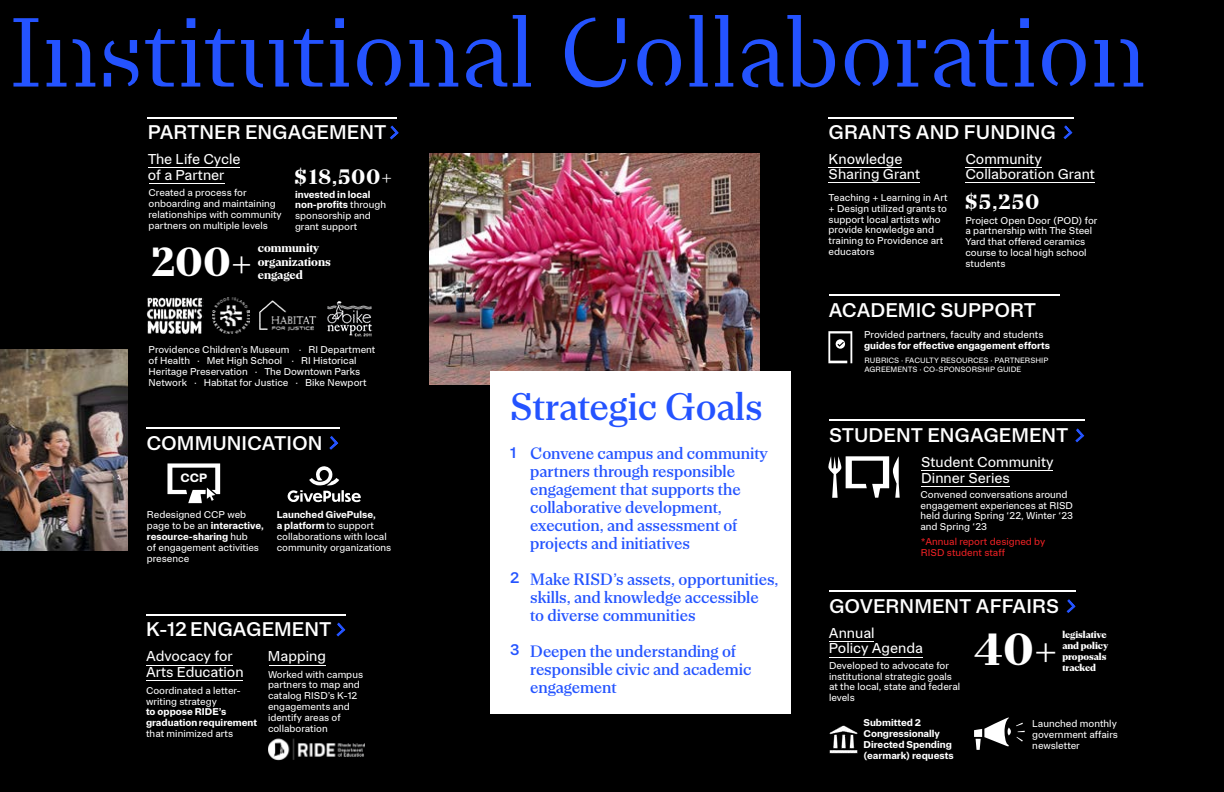
<style>
.page{position:relative;width:1224px;height:792px;background:#000}
.page>*{position:absolute;margin:0;border:0;box-sizing:border-box;transform-origin:0 0}
.t1{font:89px "RISD Serif Semi Complete Light";letter-spacing:.02em;color:#2453ff}
.t2{font:700 41px "RISD Serif Complete";color:#fff}
.t3{font:700 37px "RISD Serif Complete";color:#fff}
.t4{font:500 35px "RISD Serif Complete";color:#2453ff}
.t5{font:700 19px "RISD Serif Complete";letter-spacing:.04em;color:#fff}
.t6{font:500 18px "RISD Sans";color:#fff}
.t7{font:500 15px/18px "RISD Serif Complete";color:#2454ff}
.t8{font:500 14px "RISD Sans";color:#2454ff}
.t9{font:13px/15.6px "RISD Sans";color:#fff}
.t10{font:700 11px/13.2px "RISD Serif Complete";color:#fff}
.t11{font:700 11px "RISD Sans";color:#fff}
.t12{font:9px/10.8px "RISD Sans";color:#fff}
.t13{font:700 9px/10.8px "RISD Sans";color:#fff}
.t14{font:9px/10.8px "RISD Sans";color:#ed2124}
.t15{font:800 9px/10.8px "RISD Serif Complete";color:#fff}
.t16{font:7px/9px "RISD Sans";color:#fff}
.s1{font-weight:700}
</style>
<div class="page">
<img style="left:430px;top:153px;width:330px;height:232px">
<hr style="left:148px;top:117px;width:249px;height:1px;background:#fff">
<hr style="left:829px;top:295px;width:231px;height:1px;background:#fff">
<hr style="left:829px;top:420px;width:255px;height:1px;background:#fff">
<hr style="left:829px;top:591px;width:247px;height:1px;background:#fff">
<hr style="left:965px;top:167px;width:76px;height:1px;background:#fff">
<hr style="left:829px;top:167px;width:73px;height:1px;background:#fff">
<hr style="left:921px;top:470px;width:132px;height:1px;background:#fff">
<hr style="left:829px;top:641px;width:45px;height:1px;background:#fff">
<hr style="left:965px;top:182px;width:130px;height:1px;background:#fff">
<hr style="left:829px;top:182px;width:91px;height:1px;background:#fff">
<hr style="left:921px;top:486px;width:88px;height:1px;background:#fff">
<hr style="left:829px;top:657px;width:94px;height:1px;background:#fff">
<hr style="left:829px;top:117px;width:245px;height:1px;background:#fff">
<hr style="left:146px;top:615px;width:199px;height:1px;background:#fff">
<hr style="left:146px;top:427px;width:194px;height:1px;background:#fff">
<svg style="left:329px;top:436px;width:10px;height:14px"></svg>
<div style="left:490px;top:371px;width:301px;height:343px;background:#fff"></div>
<svg style="left:828px;top:456px;width:72px;height:42px"></svg>
<img style="left:146px;top:297px;width:58px;height:38px">
<img style="left:829px;top:725px;width:29px;height:29px">
<img style="left:268px;top:738px;width:97px;height:23px">
<svg style="left:287px;top:466px;width:74px;height:37px"></svg>
<svg style="left:828px;top:331px;width:24px;height:32px"></svg>
<img style="left:0;top:349px;width:128px;height:201px">
<img style="left:213px;top:298px;width:36px;height:36px">
<img style="left:259px;top:300px;width:59px;height:31px">
<img style="left:327px;top:301px;width:46px;height:36px">
<svg style="left:167px;top:463px;width:53px;height:40px"></svg>
<svg style="left:974px;top:717px;width:51px;height:33px"></svg>
<hr style="left:149px;top:167px;width:91px;height:1px;background:#fff">
<hr style="left:149px;top:183px;width:75px;height:1px;background:#fff">
<hr style="left:146px;top:665px;width:86px;height:1px;background:#fff">
<hr style="left:146px;top:680px;width:97px;height:1px;background:#fff">
<hr style="left:269px;top:665px;width:56px;height:1px;background:#fff">
<svg style="left:389px;top:125px;width:10px;height:15px"></svg>
<svg style="left:336px;top:622px;width:10px;height:15px"></svg>
<svg style="left:1063px;top:125px;width:10px;height:15px"></svg>
<svg style="left:1075px;top:428px;width:10px;height:15px"></svg>
<svg style="left:1066px;top:599px;width:10px;height:14px"></svg>
<h1 class="t1" style="left:10px;top:-4px;width:1136px">Institutional Collaboration</h1>
<h3 class="t6" style="left:148px;top:120px;width:240px">PARTNER ENGAGEMENT</h3>
<h3 class="t9" style="left:148px;top:151px;width:94px">The Life Cycle of a Partner</h3>
<p class="t12" style="left:149px;top:187px;width:135px">Created a process for onboarding and maintaining relationships with community partners on multiple levels</p>
<h3 class="t5" style="left:295px;top:164px;width:99px">$18,500+</h3>
<p class="t12" style="left:295px;top:188px;width:92px"><span class="s1">invested in local non-profits</span> through sponsorship and grant support</p>
<h3 class="t3" style="left:152px;top:238px;width:103px">200+</h3>
<p class="t10" style="left:258px;top:241px;width:75px">community organizations engaged</p>
<p class="t12" style="left:149px;top:344px;width:228px">Providence Children’s Museum · RI Department of Health · Met High School · RI Historical Heritage Preservation · The Downtown Parks Network · Habitat for Justice · Bike Newport</p>
<h3 class="t6" style="left:146px;top:430px;width:178px">COMMUNICATION</h3>
<p class="t11" style="left:181px;top:470px;width:28px">CCP</p>
<p class="t12" style="left:147px;top:509px;width:118px">Redesigned CCP web page to be an <span class="s1">interactive, resource-sharing</span> hub<br>of engagement activities presence</p>
<p class="t12" style="left:277px;top:509px;width:116px"><span class="s1">Launched GivePulse,<br>a platform</span> to support collaborations with local community organizations</p>
<h3 class="t6" style="left:146px;top:617px;width:187px">K-12 ENGAGEMENT</h3>
<h3 class="t9" style="left:146px;top:648px;width:99px">Advocacy for<br>Arts Education</h3>
<h3 class="t9" style="left:268px;top:648px;width:60px">Mapping</h3>
<p class="t12" style="left:268px;top:668px;width:97px">Worked with campus partners to map and catalog RISD’s K-12 engagements and identify areas of collaboration</p>
<p class="t12" style="left:146px;top:685px;width:96px">Coordinated a letter&shy;writing strategy</p>
<p class="t13" style="left:146px;top:706px;width:113px">to oppose RIDE’s graduation requirement</p>
<p class="t12" style="left:146px;top:728px;width:89px">that minimized arts</p>
<h3 class="t4" style="left:510px;top:385px;width:254px">Strategic Goals</h3>
<h3 class="t7" style="left:530px;top:443px;width:239px">Convene campus and community partners through responsible engagement that supports the collaborative development, execution, and assessment of projects and initiatives</h3>
<h3 class="t7" style="left:530px;top:569px;width:250px">Make RISD’s assets, opportunities, skills, and knowledge accessible<br>to diverse communities</h3>
<h3 class="t7" style="left:530px;top:641px;width:223px">Deepen the understanding of responsible civic and academic engagement</h3>
<h3 class="t8" style="left:510px;top:443px;width:8px">1</h3>
<h3 class="t8" style="left:510px;top:568px;width:11px">2</h3>
<h3 class="t8" style="left:510px;top:640px;width:11px">3</h3>
<h3 class="t6" style="left:829px;top:120px;width:229px">GRANTS AND FUNDING</h3>
<h3 class="t9" style="left:829px;top:150px;width:93px">Knowledge<br>Sharing Grant</h3>
<p class="t12" style="left:829px;top:192px;width:121px">Teaching + Learning in Art + Design utilized grants to support local artists who provide knowledge and training to Providence art educators</p>
<h3 class="t9" style="left:965px;top:150px;width:131px">Community<br>Collaboration Grant</h3>
<h3 class="t5" style="left:965px;top:189px;width:76px">$5,250</h3>
<p class="t12" style="left:965px;top:214px;width:134px">Project Open Door (POD) for a partnership with The Steel<br>Yard that offered ceramics course to local high school students</p>
<h3 class="t6" style="left:829px;top:298px;width:209px">ACADEMIC SUPPORT</h3>
<p class="t12" style="left:864px;top:329px;width:181px">Provided partners, faculty and students</p>
<p class="t13" style="left:864px;top:340px;width:187px">guides for effective engagement efforts</p>
<p class="t16" style="left:865px;top:355px;width:185px">RUBRICS · FACULTY RESOURCES · PARTNERSHIP<br>AGREEMENTS · CO-SPONSORSHIP GUIDE</p>
<h3 class="t6" style="left:829px;top:423px;width:241px">STUDENT ENGAGEMENT</h3>
<h3 class="t9" style="left:921px;top:454px;width:134px">Student Community<br>Dinner Series</h3>
<p class="t12" style="left:921px;top:489px;width:154px">Convened conversations around engagement experiences at RISD held during Spring ‘22, Winter ‘23 and Spring ‘23</p>
<p class="t14" style="left:921px;top:536px;width:126px">*Annual report designed by<br>RISD student staff</p>
<h3 class="t6" style="left:829px;top:594px;width:232px">GOVERNMENT AFFAIRS</h3>
<h3 class="t9" style="left:829px;top:624px;width:96px">Annual<br>Policy Agenda</h3>
<p class="t12" style="left:829px;top:659px;width:133px">Developed to advocate for institutional strategic goals at the local, state and federal levels</p>
<p class="t13" style="left:864px;top:717px;width:92px">Submitted 2<br>Congressionally<br>Directed Spending (earmark) requests</p>
<p class="t15" style="left:1062px;top:629px;width:48px">legislative and policy proposals tracked</p>
<h2 class="t2" style="left:974px;top:622px;width:85px">40+</h2>
<p class="t12" style="left:1032px;top:718px;width:87px">Launched monthly government affairs newsletter</p>
</div>
